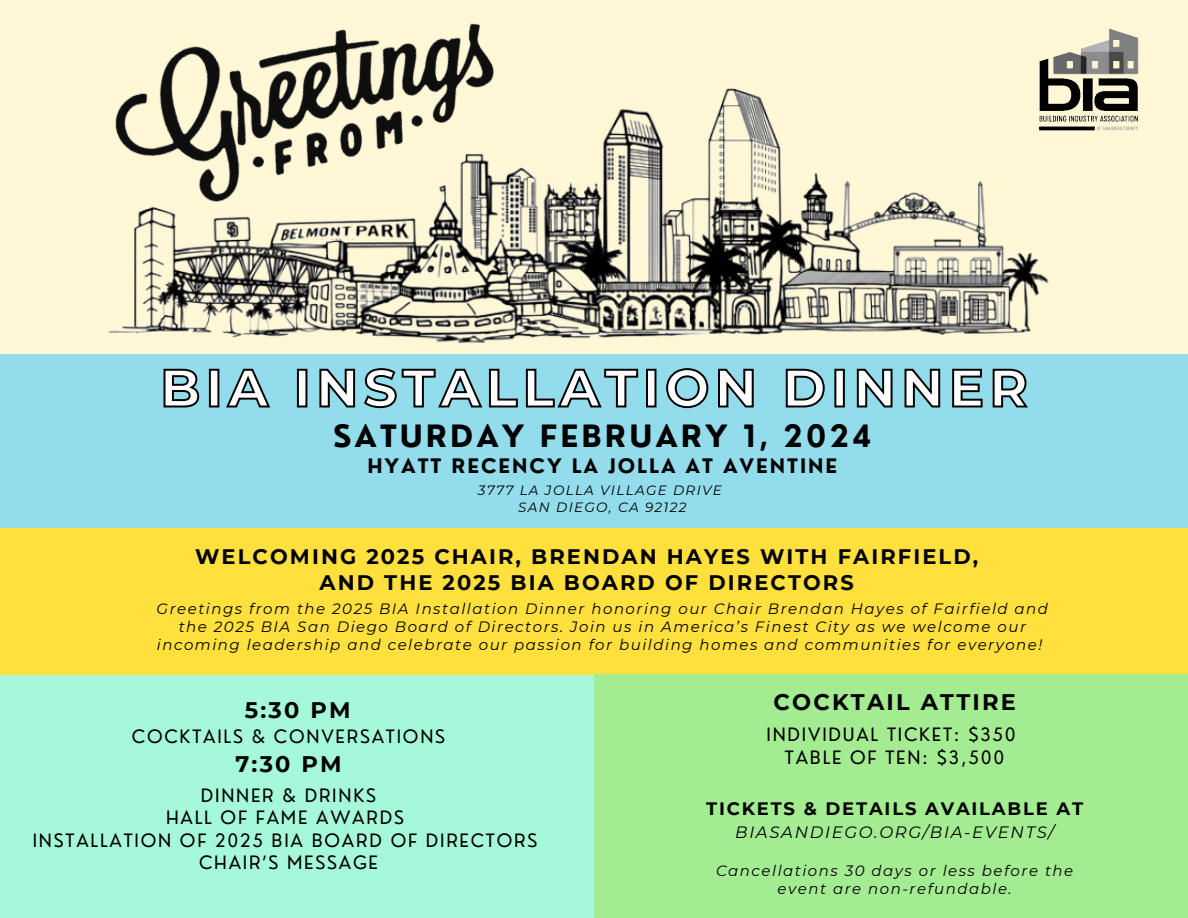
<style>
.page{position:relative;width:1188px;height:918px;background:#fff7d5}
.page>*{position:absolute;margin:0;border:0;box-sizing:border-box;transform-origin:0 0}
.t1{font:700 52.5px "Montserrat";letter-spacing:.1em;color:#fff}
.t2{font:700 30px "Nourd";letter-spacing:.1em;color:#000}
.t3{font:700 22.5px "Montserrat";letter-spacing:.1em;color:#000}
.t4{font:700 21px/25.8px "Montserrat";letter-spacing:.1em;color:#000;text-align:center}
.t5{font:700 19.5px "Nourd";letter-spacing:.1em;color:#000}
.t6{font:18px/22.5px "Nourd";letter-spacing:.1em;color:#000;text-align:center}
.t7{font:700 18px "Montserrat";letter-spacing:.1em;color:#000}
.t8{font:italic 16.5px "Montserrat";letter-spacing:.1em;color:#000}
.t9{font:italic 15px/18px "Montserrat";letter-spacing:.1em;color:#000;text-align:center}
.t10{font:italic 13.5px "Montserrat";letter-spacing:.1em;color:#000}
</style>
<div class="page">
<div style="left:0;top:510px;width:1188px;height:202px;background:#ffe03d"></div>
<div style="left:0;top:354px;width:1188px;height:174px;background:#92dcec"></div>
<img style="left:108px;top:88px;width:941px;height:256px">
<img style="left:108px;top:23px;width:433px;height:217px">
<svg style="left:163px;top:368px;width:865px;height:41px"></svg>
<div style="left:594px;top:675px;width:594px;height:243px;background:#a4ec92"></div>
<div style="left:0;top:675px;width:594px;height:243px;background:#a6f8db"></div>
<img style="left:1034px;top:28px;width:105px;height:107px">
<h1 class="t1" style="left:160px;top:356px;width:869px">BIA INSTALLATION DINNER</h1>
<h3 class="t2" style="left:333px;top:417px;width:540px">SATURDAY FEBRUARY 1, 2024</h3>
<h4 class="t5" style="left:367px;top:454px;width:472px">HYATT RECENCY LA JOLLA AT AVENTINE</h4>
<h1 class="t10" style="left:478px;top:482px;width:246px">3777 LA JOLLA VILLAGE DRIVE</h1>
<h2 class="t10" style="left:518px;top:498px;width:170px">SAN DIEGO, CA 92122</h2>
<p class="t4" style="left:195px;top:544px;width:785px">WELCOMING 2025 CHAIR, BRENDAN HAYES WITH FAIRFIELD,<br>AND THE 2025 BIA BOARD OF DIRECTORS</p>
<p class="t9" style="left:157px;top:600px;width:893px">Greetings from the 2025 BIA Installation Dinner honoring our Chair Brendan Hayes of Fairfield and the 2025 BIA San Diego Board of Directors. Join us in America’s Finest City as we welcome our incoming leadership and celebrate our passion for building homes and communities for everyone!</p>
<p class="t3" style="left:245px;top:696px;width:107px">5:30 PM</p>
<h3 class="t6" style="left:132px;top:725px;width:315px">COCKTAILS &amp; CONVERSATIONS</h3>
<h5 class="t3" style="left:235px;top:750px;width:108px">7:30 PM</h5>
<h3 class="t6" style="left:33px;top:784px;width:506px">DINNER &amp; DRINKS<br>HALL OF FAME AWARDS<br>INSTALLATION OF 2025 BIA BOARD OF DIRECTORS<br>CHAIR’S MESSAGE</h3>
<h5 class="t3" style="left:773px;top:688px;width:244px">COCKTAIL ATTIRE</h5>
<h3 class="t6" style="left:767px;top:723px;width:251px">INDIVIDUAL TICKET: $350<br>TABLE OF TEN: $3,500</h3>
<h5 class="t7" style="left:706px;top:797px;width:379px">TICKETS &amp; DETAILS AVAILABLE AT</h5>
<h4 class="t8" style="left:735px;top:822px;width:320px">BIASANDIEGO.ORG/BIA-EVENTS/</h4>
<h6 class="t9" style="left:716px;top:861px;width:359px">Cancellations 30 days or less before the event are non-refundable.</h6>
</div>
